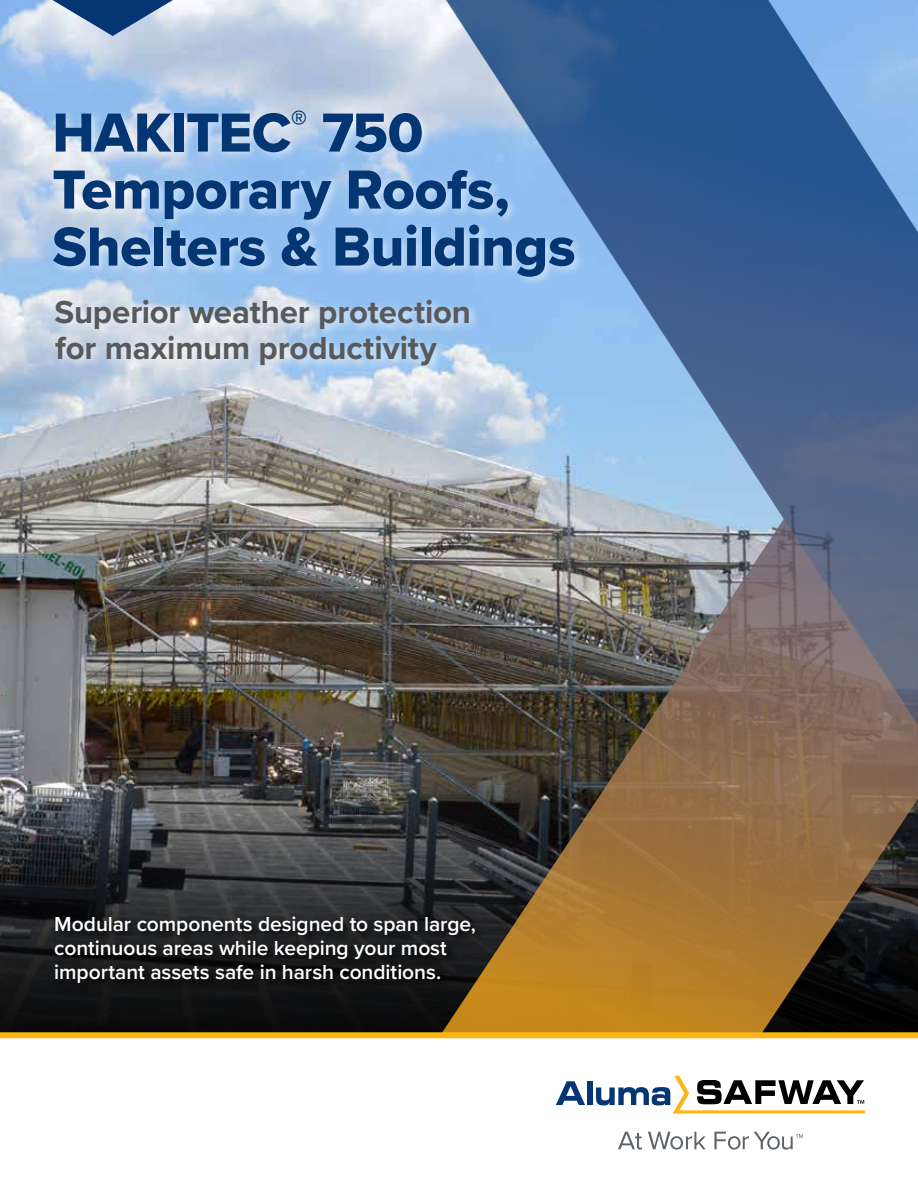
<style>
.page{position:relative;width:918px;height:1188px;background:#fff}
.page>*{position:absolute;margin:0;border:0;box-sizing:border-box;transform-origin:0 0}
.t1{font:57px/57px "Proxima Nova Extrabld";letter-spacing:-.005em;color:#043673}
.t2{font:700 33px/36px "Proxima Nova";letter-spacing:-.005em;color:#58595b}
.t3{font:600 21px/24px "Proxima Nova";letter-spacing:-.005em;color:#fff}
</style>
<div class="page">
<img style="left:0;top:0;width:373px;height:728px">
<svg style="left:0;top:728px;width:396px;height:304px;background:#3a3b3c"></svg>
<svg style="left:52px;top:0;width:121px;height:36px;background:#6e8baf"></svg>
<div style="left:50px;top:106px;width:535px;height:182px;background:#fff;opacity:.5"></div>
<div style="left:52px;top:296px;width:428px;height:80px;background:#fff;opacity:.7"></div>
<svg style="left:51px;top:913px;width:345px;height:81px;background:#17191a"></svg>
<svg style="left:0;top:680px;width:6px;height:17px"></svg>
<svg style="left:396px;top:762px;width:522px;height:270px;background:#72562e"></svg>
<img style="left:373px;top:0;width:545px;height:762px">
<svg style="left:0;top:1032px;width:918px;height:118px"></svg>
<svg style="left:618px;top:1132px;width:24px;height:17px"></svg>
<svg style="left:648px;top:1132px;width:58px;height:17px"></svg>
<svg style="left:714px;top:1132px;width:89px;height:17px"></svg>
<svg style="left:556px;top:1081px;width:29px;height:24px"></svg>
<div style="left:587px;top:1081px;width:6px;height:24px;background:#043673"></div>
<svg style="left:596px;top:1076px;width:269px;height:38px"></svg>
<h1 class="t1" style="left:52px;top:103px;width:525px">HAKITEC<sup>®</sup> 750<br>Temporary Roofs,<br>Shelters &amp; Buildings</h1>
<h2 class="t2" style="left:54px;top:293px;width:418px">Superior weather protection for maximum productivity</h2>
<p class="t3" style="left:54px;top:911px;width:423px">Modular components designed to span large, continuous areas while keeping your most important assets safe in harsh conditions.</p>
</div>
